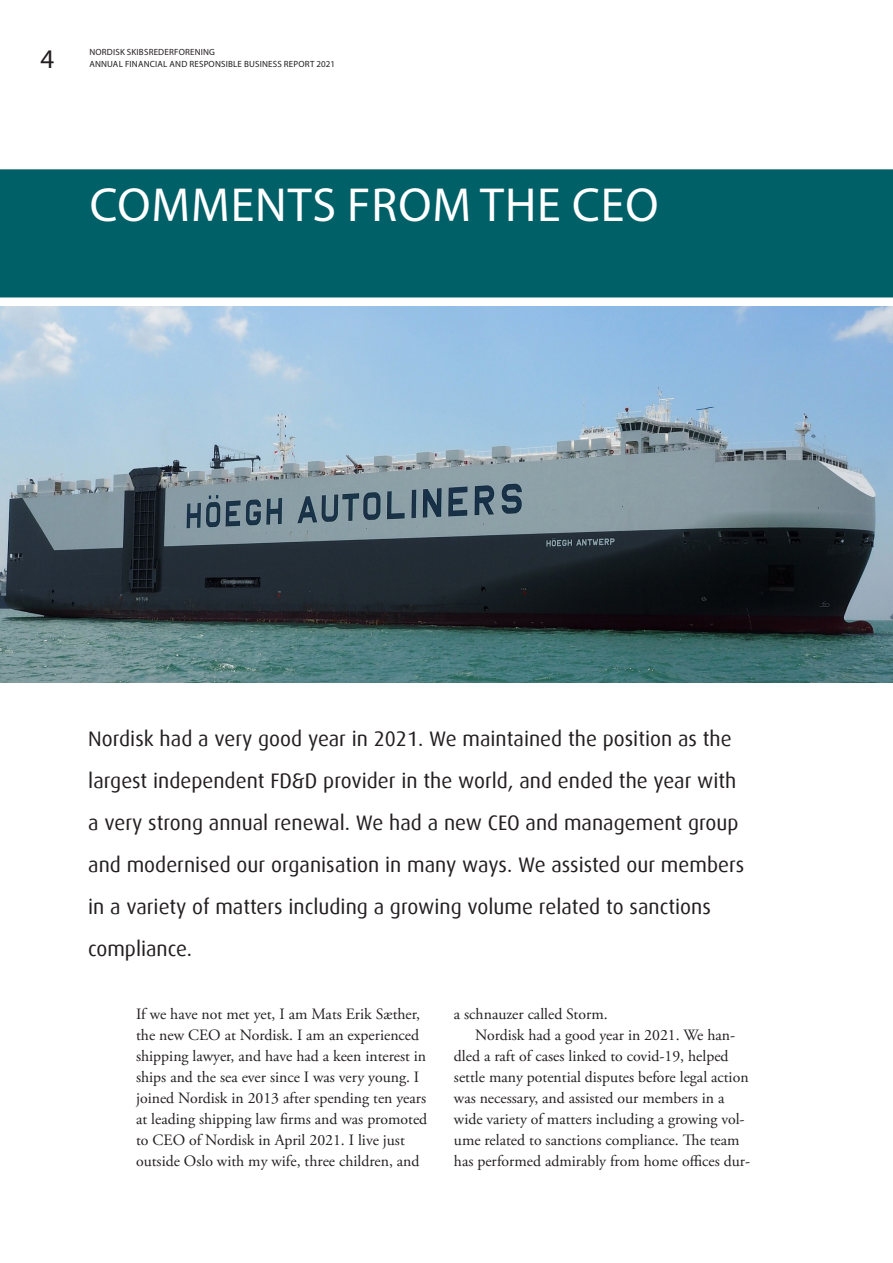
<style>
.page{position:relative;width:893px;height:1263px;background:#fff}
.page>*{position:absolute;margin:0;border:0;box-sizing:border-box;transform-origin:0 0}
._01-Tittel{font:48px "Myriad Pro";letter-spacing:.02em;color:#fff}
._00-Paginering{font:27px "Myriad Pro";color:#231f20}
._01-Ingress{font:21px/42px "Dax";color:#231f20}
._01-Brødtekst{font:15.75px/21px "Adobe Garamond Pro";color:#231f20}
._01-Brødtekst_innryk{font:15.75px/21px "Adobe Garamond Pro";color:#231f20}
._00-Dokumentinfo{font:9px "Myriad Pro";letter-spacing:.02em;color:#231f20}
</style>
<div class="page">
<div style="left:0;top:169px;width:893px;height:128px;background:#006067"></div>
<img style="left:0;top:306px;width:893px;height:376px">
<p class="_00-Paginering" style="left:40px;top:43px;width:15px">4</p>
<p class="_00-Dokumentinfo" style="left:89px;top:46px;width:127px">NORDISK SKIBSREDERFORENING</p>
<p class="_00-Dokumentinfo" style="left:89px;top:58px;width:247px">ANNUAL FINANCIAL AND RESPONSIBLE BUSINESS REPORT 2021</p>
<p class="_01-Tittel" style="left:90px;top:175px;width:570px">COMMENTS FROM THE CEO</p>
<p class="_01-Ingress" style="left:88px;top:718px;width:658px">Nordisk had a very good year in 2021. We maintained the position as the largest independent FD&amp;D provider in the world, and ended the year with a very strong annual renewal. We had a new CEO and management group and modernised our organisation in many ways. We assisted our members in a variety of matters including a growing volume related to sanctions compliance.</p>
<p class="_01-Brødtekst" style="left:136px;top:1004px;width:293px">If we have not met yet, I am Mats Erik Sæther, the new CEO at Nordisk. I am an experienced shipping lawyer, and have had a keen interest in ships and the sea ever since I was very young. I joined Nordisk in 2013 after spending ten years at leading shipping law firms and was promoted to CEO of Nordisk in April 2021. I live just outside Oslo with my wife, three children, and</p>
<p class="_01-Brødtekst" style="left:454px;top:1004px;width:155px">a schnauzer called Storm.</p>
<p class="_01-Brødtekst_innryk" style="left:454px;top:1025px;width:298px;text-indent:21px">Nordisk had a good year in 2021. We han&shy;dled a raft of cases linked to covid-19, helped settle many potential disputes before legal action was necessary, and assisted our members in a wide variety of matters including a growing vol&shy;ume related to sanctions compliance. The team has performed admirably from home offices dur-</p>
</div>
